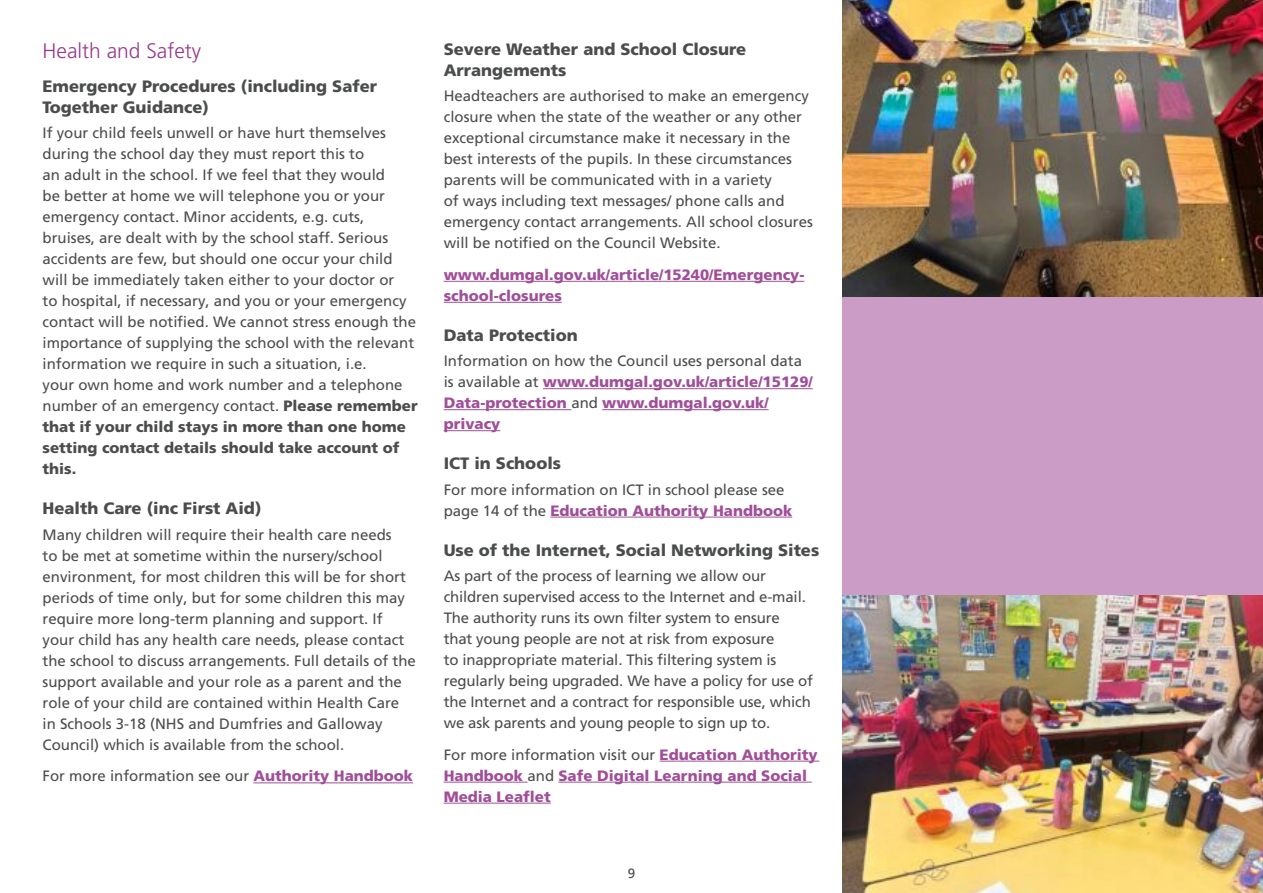
<style>
.page{position:relative;width:1263px;height:893px;background:#fff}
.page>*{position:absolute;margin:0;border:0;box-sizing:border-box;transform-origin:0 0}
.t1{font:300 21px "Frutiger LT Pro";color:#963a8e}
.Sub_heading_1{font:900 16.5px/21px "Frutiger LT Pro";color:#4b4c4d}
.Body{font:15px/21px "Frutiger LT Pro";color:#4b4c4d}
.Body-2{font:900 15px/21px "Frutiger LT Pro";color:#a04e99}
.t2{font:13.5px "Frutiger LT Pro";color:#4b4c4d}
.s1{font-weight:900}
.s2{font-weight:900;color:#a04e99}
.s3{font-weight:400;color:#4b4c4d}
</style>
<div class="page">
<img style="left:842px;top:595px;width:421px;height:298px">
<img style="left:842px;top:0;width:421px;height:298px">
<hr style="left:253px;top:783px;width:160px;height:1px;background:#a04e99">
<hr style="left:444px;top:281px;width:360px;height:1px;background:#a04e99">
<hr style="left:444px;top:302px;width:118px;height:1px;background:#a04e99">
<hr style="left:543px;top:388px;width:270px;height:1px;background:#a04e99">
<hr style="left:444px;top:409px;width:127px;height:1px;background:#a04e99">
<hr style="left:602px;top:409px;width:167px;height:1px;background:#a04e99">
<hr style="left:444px;top:430px;width:56px;height:1px;background:#a04e99">
<hr style="left:550px;top:517px;width:242px;height:1px;background:#a04e99">
<hr style="left:660px;top:761px;width:159px;height:1px;background:#a04e99">
<hr style="left:444px;top:782px;width:83px;height:1px;background:#a04e99">
<hr style="left:558px;top:782px;width:254px;height:1px;background:#a04e99">
<hr style="left:444px;top:803px;width:107px;height:1px;background:#a04e99">
<div style="left:842px;top:298px;width:421px;height:297px;background:#ca9cc6"></div>
<h2 class="t1" style="left:43px;top:39px;width:160px">Health and Safety</h2>
<h3 class="Sub_heading_1" style="left:43px;top:76px;width:336px">Emergency Procedures (including Safer<br>Together Guidance)</h3>
<p class="Body" style="left:43px;top:123px;width:377px">If your child feels unwell or have hurt themselves during the school day they must report this to<br>an adult in the school. If we feel that they would<br>be better at home we will telephone you or your emergency contact. Minor accidents, e.g. cuts, bruises, are dealt with by the school staff. Serious accidents are few, but should one occur your child will be immediately taken either to your doctor or<br>to hospital, if necessary, and you or your emergency contact will be notified. We cannot stress enough the importance of supplying the school with the relevant information we require in such a situation, i.e.<br>your own home and work number and a telephone number of an emergency contact. <span class="s1">Please remember that if your child stays in more than one home setting contact details should take account of this.</span></p>
<h3 class="Sub_heading_1" style="left:43px;top:498px;width:220px">Health Care (inc First Aid)</h3>
<p class="Body" style="left:43px;top:524px;width:375px">Many children will require their health care needs<br>to be met at sometime within the nursery/school environment, for most children this will be for short periods of time only, but for some children this may require more long-term planning and support. If your child has any health care needs, please contact the school to discuss arrangements. Full details of the support available and your role as a parent and the role of your child are contained within Health Care in Schools 3-18 (NHS and Dumfries and Galloway Council) which is available from the school.</p>
<p class="Body" style="left:43px;top:766px;width:372px">For more information see our <span class="s2">Authority Handbook</span></p>
<h3 class="Sub_heading_1" style="left:444px;top:39px;width:304px">Severe Weather and School Closure<br>Arrangements</h3>
<p class="Body" style="left:444px;top:86px;width:371px">Headteachers are authorised to make an emergency closure when the state of the weather or any other exceptional circumstance make it necessary in the best interests of the pupils. In these circumstances parents will be communicated with in a variety<br>of ways including text messages/ phone calls and emergency contact arrangements. All school closures will be notified on the Council Website.</p>
<p class="Body-2" style="left:444px;top:264px;width:362px">www.dumgal.gov.uk/article/15240/Emergency&shy;school-closures</p>
<h3 class="Sub_heading_1" style="left:444px;top:325px;width:136px">Data Protection</h3>
<p class="Body-2" style="left:444px;top:350px;width:370px"><span class="s3">Information on how the Council uses personal data is available at</span> www.dumgal.gov.uk/article/15129/ Data-protection <span class="s3">and</span> www.dumgal.gov.uk/ privacy</p>
<h3 class="Sub_heading_1" style="left:444px;top:453px;width:119px">ICT in Schools</h3>
<p class="Body" style="left:444px;top:479px;width:350px">For more information on ICT in school please see page 14 of the <span class="s2">Education Authority Handbook</span></p>
<h3 class="Sub_heading_1" style="left:444px;top:539px;width:377px">Use of the Internet, Social Networking Sites</h3>
<p class="Body" style="left:444px;top:565px;width:371px">As part of the process of learning we allow our children supervised access to the Internet and e-mail.<br>The authority runs its own filter system to ensure<br>that young people are not at risk from exposure<br>to inappropriate material. This filtering system is regularly being upgraded. We have a policy for use of the Internet and a contract for responsible use, which we ask parents and young people to sign up to.</p>
<p class="Body-2" style="left:444px;top:744px;width:375px"><span class="s3">For more information visit our</span> Education Authority<br>Handbook <span class="s3">and</span> Safe Digital Learning and Social<br>Media Leaflet</p>
<p class="t2" style="left:628px;top:865px;width:9px">9</p>
</div>
